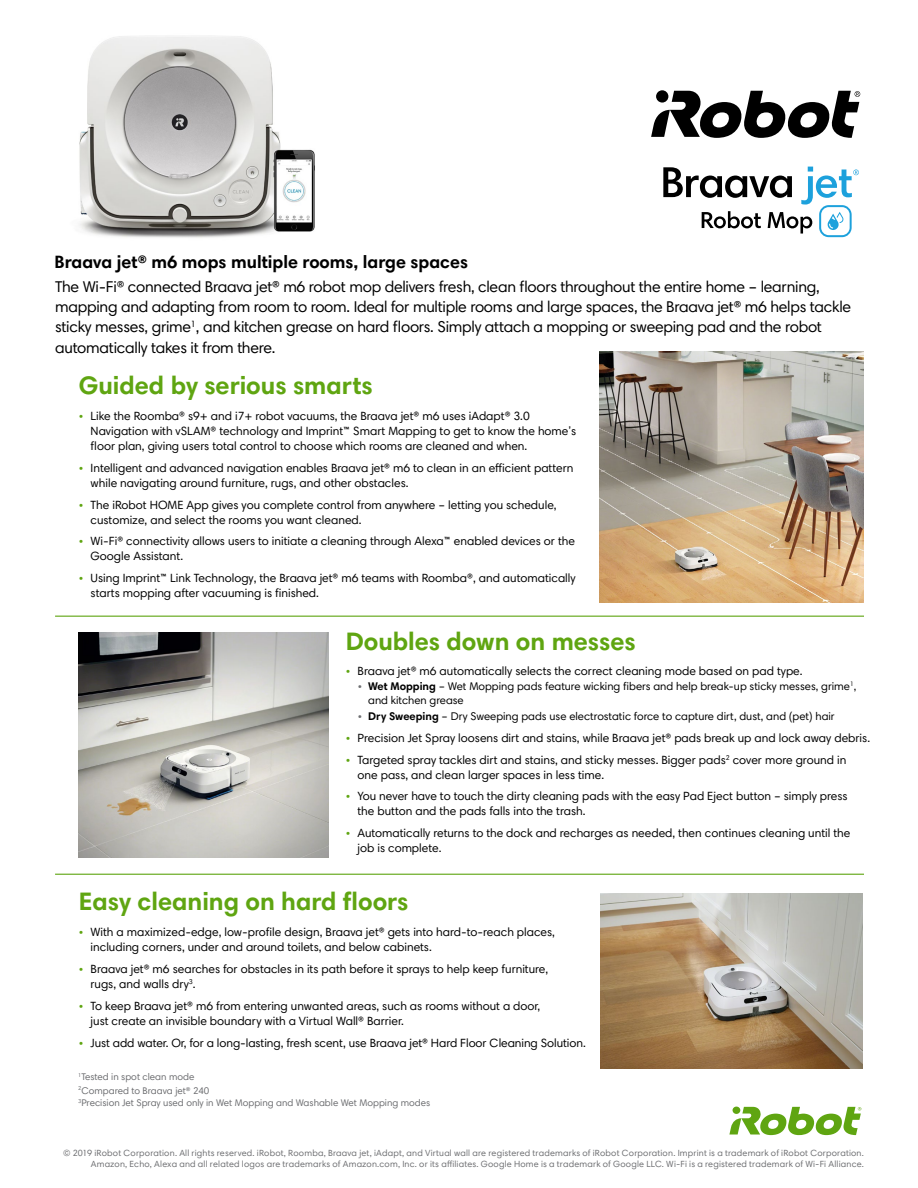
<style>
.page{position:relative;width:918px;height:1188px;background:#fff}
.page>*{position:absolute;margin:0;border:0;box-sizing:border-box;transform-origin:0 0}
.t1{font:700 25.5px "Harmonia Sans Pro";color:#5fa511}
.t2{font:700 18px "Harmonia Sans Pro";color:#000}
.t3{font:15.75px/20.2px "Harmonia Sans Pro";letter-spacing:-.015em;color:#000}
.t4{font:12px/15px "Harmonia Sans Pro";color:#000}
.t5{font:11.25px/14.2px "Harmonia Sans Pro";color:#000}
.t6{font:9.75px/13px "Harmonia Sans Pro";color:#6d6e71}
.t7{font:9px/10.5px "Harmonia Sans Pro";letter-spacing:.02em;color:#6d6e71;text-align:right}
.s1{color:#5fa511}
.s2{color:#6d6e71}
.s3{font-weight:700}
</style>
<div class="page">
<hr style="left:55px;top:616px;width:809px;height:1px;background:#5fa511">
<hr style="left:55px;top:874px;width:809px;height:1px;background:#5fa511">
<img style="left:599px;top:351px;width:265px;height:252px">
<img style="left:79px;top:632px;width:250px;height:226px">
<img style="left:600px;top:894px;width:263px;height:175px">
<svg style="left:729px;top:1107px;width:132px;height:28px"></svg>
<svg style="left:651px;top:91px;width:209px;height:47px"></svg>
<svg style="left:663px;top:167px;width:196px;height:70px"></svg>
<img style="left:79px;top:36px;width:236px;height:202px">
<h2 class="t2" style="left:55px;top:250px;width:415px">Braava jet® m6 mops multiple rooms, large spaces</h2>
<p class="t3" style="left:55px;top:276px;width:798px">The Wi-Fi® connected Braava jet® m6 robot mop delivers fresh, clean floors throughout the entire home – learning, mapping and adapting from room to room. Ideal for multiple rooms and large spaces, the Braava jet® m6 helps tackle sticky messes, grime<sup>1</sup>, and kitchen grease on hard floors. Simply attach a mopping or sweeping pad and the robot automatically takes it from there.</p>
<h1 class="t1" style="left:79px;top:369px;width:295px">Guided by serious smarts</h1>
<p class="t4" style="left:91px;top:409px;width:487px;text-indent:-12px"><span class="s1">•</span> Like the Roomba® s9+ and i7+ robot vacuums, the Braava jet® m6 uses iAdapt® 3.0<br>Navigation with vSLAM® technology and Imprint™ Smart Mapping to get to know the home’s floor plan, giving users total control to choose which rooms are cleaned and when.</p>
<p class="t4" style="left:91px;top:460px;width:484px;text-indent:-12px"><span class="s1">•</span> Intelligent and advanced navigation enables Braava jet® m6 to clean in an efficient pattern while navigating around furniture, rugs, and other obstacles.</p>
<p class="t4" style="left:91px;top:497px;width:468px;text-indent:-12px"><span class="s1">•</span> The iRobot HOME App gives you complete control from anywhere – letting you schedule, customize, and select the rooms you want cleaned.</p>
<p class="t4" style="left:91px;top:534px;width:486px;text-indent:-12px"><span class="s1">•</span> Wi-Fi® connectivity allows users to initiate a cleaning through Alexa™ enabled devices or the<br>Google Assistant.</p>
<p class="t4" style="left:91px;top:570px;width:487px;text-indent:-12px"><span class="s1">•</span> Using Imprint™ Link Technology, the Braava jet® m6 teams with Roomba®, and automatically starts mopping after vacuuming is finished.</p>
<h1 class="t1" style="left:346px;top:625px;width:292px">Doubles down on messes</h1>
<p class="t4" style="left:346px;top:663px;width:458px"><span class="s1">•</span> Braava jet® m6 automatically selects the correct cleaning mode based on pad type.</p>
<p class="t5" style="left:368px;top:679px;width:490px;text-indent:-11px"><span class="s2">•</span> <span class="s3">Wet Mopping</span> – Wet Mopping pads feature wicking fibers and help break-up sticky messes, grime<sup>1</sup>, and kitchen grease</p>
<p class="t5" style="left:358px;top:709px;width:479px"><span class="s2">•</span> <span class="s3">Dry Sweeping</span> – Dry Sweeping pads use electrostatic force to capture dirt, dust, and (pet) hair</p>
<p class="t4" style="left:346px;top:730px;width:526px"><span class="s1">•</span> Precision Jet Spray loosens dirt and stains, while Braava jet® pads break up and lock away debris.</p>
<p class="t4" style="left:358px;top:752px;width:490px;text-indent:-12px"><span class="s1">•</span> Targeted spray tackles dirt and stains, and sticky messes. Bigger pads<sup>2</sup> cover more ground in one pass, and clean larger spaces in less time.</p>
<p class="t4" style="left:358px;top:789px;width:492px;text-indent:-12px"><span class="s1">•</span> You never have to touch the dirty cleaning pads with the easy Pad Eject button – simply press the button and the pads falls into the trash.</p>
<p class="t4" style="left:358px;top:825px;width:494px;text-indent:-12px"><span class="s1">•</span> Automatically returns to the dock and recharges as needed, then continues cleaning until the job is complete.</p>
<h1 class="t1" style="left:79px;top:885px;width:331px">Easy cleaning on hard floors</h1>
<p class="t4" style="left:91px;top:925px;width:466px;text-indent:-12px"><span class="s1">•</span> With a maximized-edge, low-profile design, Braava jet® gets into hard-to-reach places, including corners, under and around toilets, and below cabinets.</p>
<p class="t4" style="left:91px;top:961px;width:459px;text-indent:-12px"><span class="s1">•</span> Braava jet® m6 searches for obstacles in its path before it sprays to help keep furniture, rugs, and walls dry<sup>3</sup>.</p>
<p class="t4" style="left:91px;top:998px;width:451px;text-indent:-12px"><span class="s1">•</span> To keep Braava jet® m6 from entering unwanted areas, such as rooms without a door, just create an invisible boundary with a Virtual Wall® Barrier.</p>
<p class="t4" style="left:79px;top:1035px;width:509px"><span class="s1">•</span> Just add water. Or, for a long-lasting, fresh scent, use Braava jet® Hard Floor Cleaning Solution.</p>
<p class="t6" style="left:78px;top:1070px;width:354px"><sup>1</sup>Tested in spot clean mode<br><sup>2</sup>Compared to Braava jet® 240<br><sup>3</sup>Precision Jet Spray used only in Wet Mopping and Washable Wet Mopping modes</p>
<p class="t7" style="left:63px;top:1148px;width:802px">© 2019 iRobot Corporation. All rights reserved. iRobot, Roomba, Braava jet, iAdapt, and Virtual wall are registered trademarks of iRobot Corporation. Imprint is a trademark of iRobot Corporation.<br>Amazon, Echo, Alexa and all related logos are trademarks of Amazon.com, Inc. or its affiliates. Google Home is a trademark of Google LLC. Wi-Fi is a registered trademark of Wi-Fi Alliance.</p>
</div>
